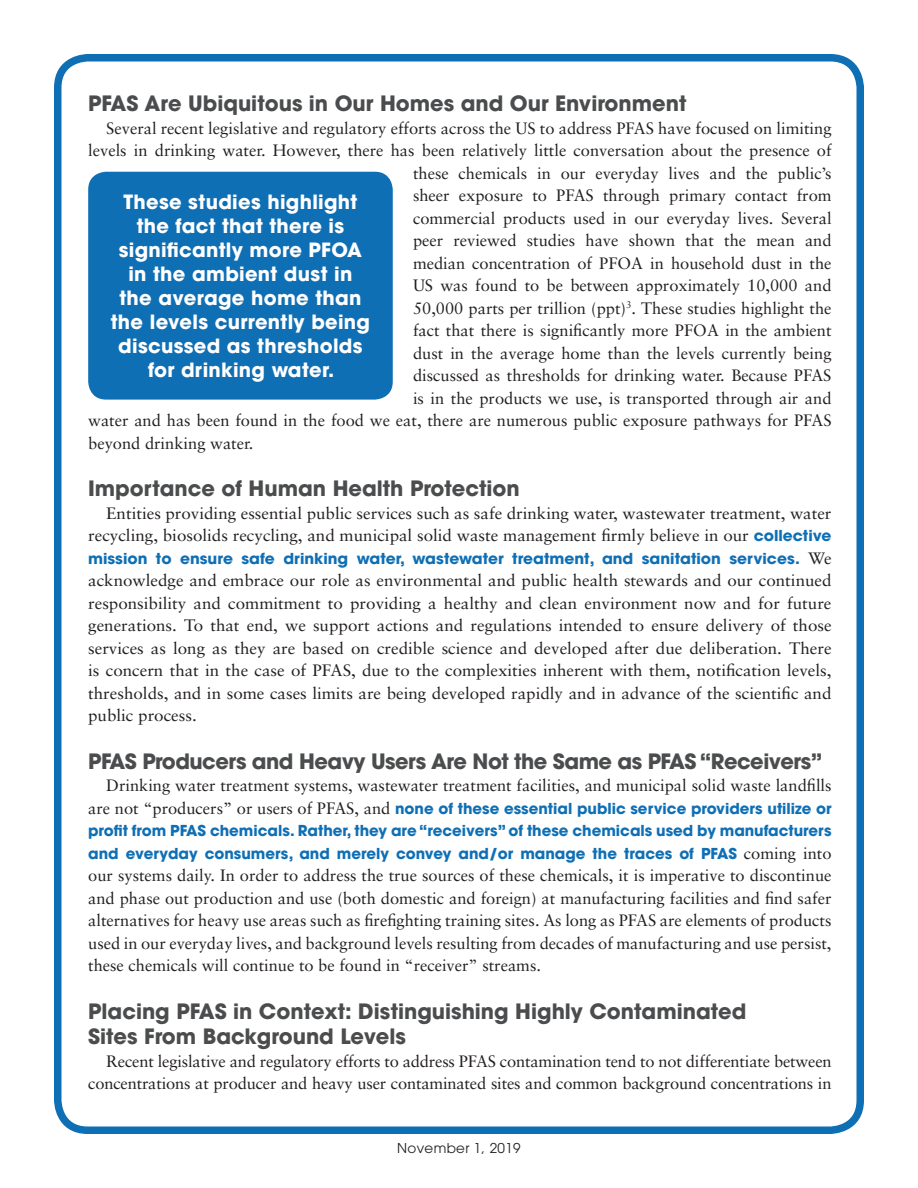
<style>
.page{position:relative;width:918px;height:1188px;background:#fff}
.page>*{position:absolute;margin:0;border:0;box-sizing:border-box;transform-origin:0 0}
.Subhead{font:700 21px/25.2px "Avant Garde LT";color:#4b4c4d}
.Subhead-2{font:700 21px "Avant Garde LT";letter-spacing:-.025em;color:#4b4c4d}
.Body_Copy{font:700 19.5px/24px "Avant Garde LT";letter-spacing:.015em;color:#fff;text-align:center}
.Body_Copy-2{font:16.5px/22.5px "Sabon LT";color:#231f20;text-align:right}
.Body_Copy-3{font:700 15px/22.5px "Avant Garde LT";color:#0f6fb5;text-align:justify}
.Body_Copy-4{font:13.5px "Avant Garde LT";letter-spacing:.025em;color:#231f20}
.s1{font-family:"Avant Garde LT";font-weight:700;font-size:15px;color:#0f6fb5}
.s2{font-family:"Sabon LT";font-weight:400;font-size:16.5px;color:#231f20}
</style>
<div class="page">
<div style="left:54px;top:54px;width:810px;height:1080px;border:8px solid #0f6fb5;border-radius:30px"></div>
<div style="left:88px;top:172px;width:305px;height:228px;background:#0f6fb5;border-radius:18px"></div>
<p class="Subhead" style="left:88px;top:91px;width:600px">PFAS Are Ubiquitous in Our Homes and Our Environment</p>
<p class="Body_Copy-2" style="left:106px;top:116px;width:727px">Several recent legislative and regulatory efforts across the US to address PFAS have focused on limiting</p>
<p class="Body_Copy-2" style="left:88px;top:139px;width:745px">levels in drinking water. However, there has been relatively little conversation about the presence of</p>
<p class="Body_Copy-2" style="left:413px;top:161px;width:420px">these chemicals in our everyday lives and the public’s</p>
<p class="Body_Copy-2" style="left:413px;top:184px;width:420px">sheer exposure to PFAS through primary contact from</p>
<p class="Body_Copy-2" style="left:413px;top:206px;width:420px">commercial products used in our everyday lives. Several</p>
<p class="Body_Copy-2" style="left:413px;top:229px;width:420px">peer reviewed studies have shown that the mean and</p>
<p class="Body_Copy-2" style="left:413px;top:251px;width:420px">median concentration of PFOA in household dust in the</p>
<p class="Body_Copy-2" style="left:413px;top:274px;width:420px">US was found to be between approximately 10,000 and</p>
<p class="Body_Copy-2" style="left:413px;top:296px;width:420px">50,000 parts per trillion (ppt)<sup>3</sup>. These studies highlight the</p>
<p class="Body_Copy-2" style="left:413px;top:319px;width:420px">fact that there is significantly more PFOA in the ambient</p>
<p class="Body_Copy-2" style="left:413px;top:341px;width:420px">dust in the average home than the levels currently being</p>
<p class="Body_Copy-2" style="left:413px;top:364px;width:420px">discussed as thresholds for drinking water. Because PFAS</p>
<p class="Body_Copy-2" style="left:413px;top:386px;width:420px">is in the products we use, is transported through air and</p>
<p class="Body_Copy-2" style="left:88px;top:409px;width:745px">water and has been found in the food we eat, there are numerous public exposure pathways for PFAS</p>
<p class="Body_Copy-2" style="left:88px;top:431px;width:167px">beyond drinking water.</p>
<p class="Subhead" style="left:88px;top:476px;width:433px">Importance of Human Health Protection</p>
<p class="Body_Copy-2" style="left:88px;top:502px;width:745px">Entities providing essential public services such as safe drinking water, wastewater treatment, water recycling, biosolids recycling, and municipal solid waste management firmly believe in our <span class="s1">collective</span></p>
<p class="Body_Copy-3" style="left:88px;top:547px;width:745px">mission to ensure safe drinking water, wastewater treatment, and sanitation services. <span class="s2">We</span></p>
<p class="Body_Copy-2" style="left:88px;top:569px;width:745px;text-align:justify">acknowledge and embrace our role as environmental and public health stewards and our continued responsibility and commitment to providing a healthy and clean environment now and for future generations. To that end, we support actions and regulations intended to ensure delivery of those services as long as they are based on credible science and developed after due deliberation. There is concern that in the case of PFAS, due to the complexities inherent with them, notification levels, thresholds, and in some cases limits are being developed rapidly and in advance of the scientific and public process.</p>
<p class="Subhead-2" style="left:88px;top:748px;width:736px">PFAS Producers and Heavy Users Are Not the Same as PFAS “Receivers”</p>
<p class="Body_Copy-2" style="left:106px;top:774px;width:727px">Drinking water treatment systems, wastewater treatment facilities, and municipal solid waste landfills</p>
<p class="Body_Copy-3" style="left:88px;top:797px;width:745px"><span class="s2">are not “producers” or users of PFAS, and</span> none of these essential public service providers utilize or profit from PFAS chemicals. Rather, they are “receivers” of these chemicals used by manufacturers and everyday consumers, and merely convey and/or manage the traces of PFAS <span class="s2">coming into</span></p>
<p class="Body_Copy-2" style="left:88px;top:864px;width:745px;text-align:justify">our systems daily. In order to address the true sources of these chemicals, it is imperative to discontinue and phase out production and use (both domestic and foreign) at manufacturing facilities and find safer alternatives for heavy use areas such as firefighting training sites. As long as PFAS are elements of products used in our everyday lives, and background levels resulting from decades of manufacturing and use persist, these chemicals will continue to be found in “receiver” streams.</p>
<p class="Subhead" style="left:88px;top:999px;width:660px">Placing PFAS in Context: Distinguishing Highly Contaminated<br>Sites From Background Levels</p>
<p class="Body_Copy-2" style="left:88px;top:1050px;width:745px">Recent legislative and regulatory efforts to address PFAS contamination tend to not differentiate between concentrations at producer and heavy user contaminated sites and common background concentrations in</p>
<p class="Body_Copy" style="left:111px;top:190px;width:261px">These studies highlight the fact that there is significantly more PFOA in the ambient dust in the average home than the levels currently being discussed as thresholds for drinking water.</p>
<p class="Body_Copy-4" style="left:397px;top:1140px;width:125px">November 1, 2019</p>
</div>
